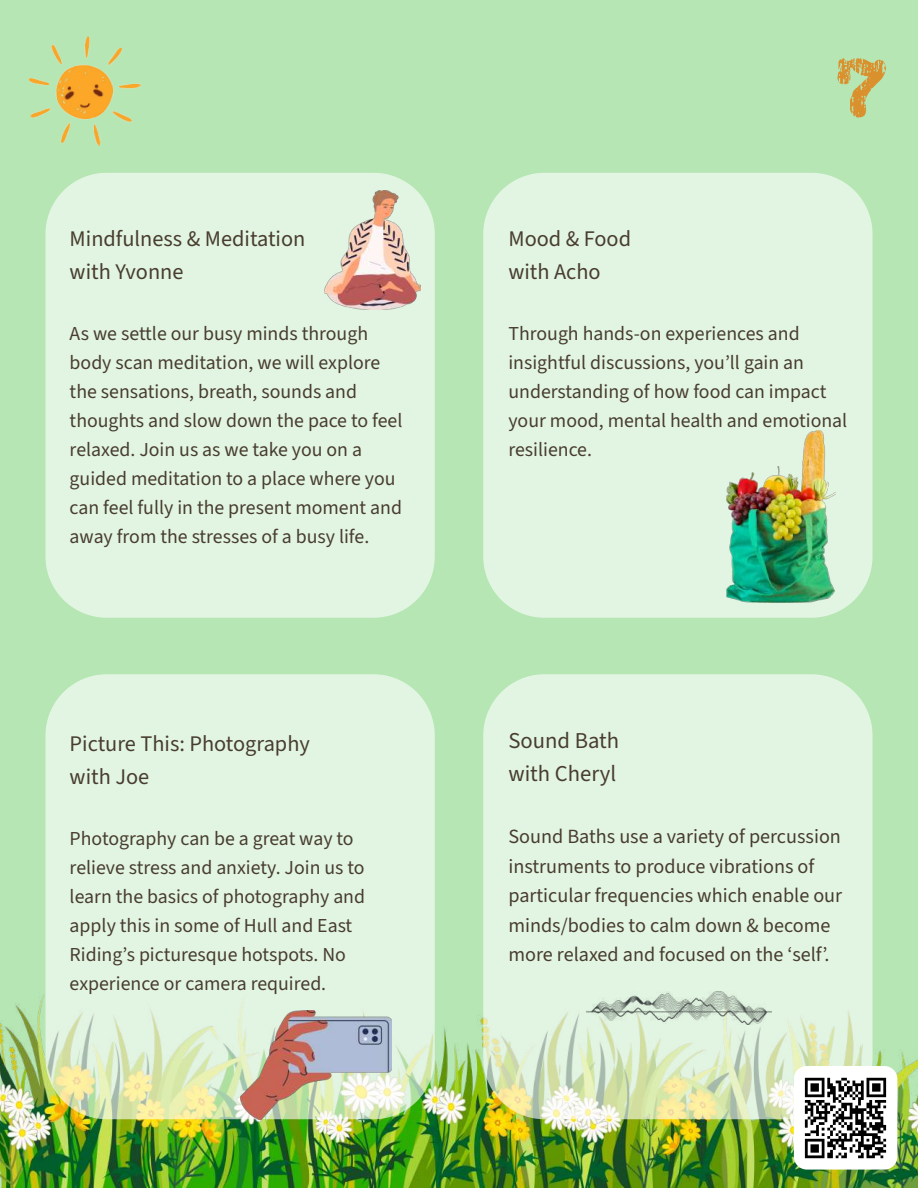
<style>
.page{position:relative;width:918px;height:1188px;background:#b5e6b3}
.page>*{position:absolute;margin:0;border:0;box-sizing:border-box;transform-origin:0 0}
.t1{font:86.7px "Teeshirt";color:#db902e}
.t2{font:22.65px/33.2px "Source Sans 3";color:#483d2f}
.t3{font:22.35px/32.5px "Source Sans 3";color:#483d2f}
.t4{font:20.1px/29.4px "Source Sans 3";color:#483d2f}
.t5{font:19.8px/29px "Source Sans 3";color:#483d2f}
</style>
<div class="page">
<img style="left:0;top:996px;width:918px;height:192px">
<img style="left:28px;top:36px;width:113px;height:110px">
<div style="left:45px;top:173px;width:390px;height:445px;background:#e2f5e2"></div>
<svg style="left:45px;top:674px;width:390px;height:445px;background:#def2d9"></svg>
<svg style="left:483px;top:674px;width:390px;height:445px;background:#e0f2db"></svg>
<div style="left:483px;top:173px;width:390px;height:445px;background:#e2f5e2"></div>
<img style="left:324px;top:191px;width:96px;height:119px">
<img style="left:726px;top:430px;width:109px;height:173px">
<img style="left:587px;top:992px;width:184px;height:33px">
<img style="left:240px;top:1010px;width:152px;height:109px">
<img style="left:794px;top:1066px;width:103px;height:104px">
<p class="t3" style="left:70px;top:222px;width:237px">Mindfulness &amp; Meditation with Yvonne</p>
<p class="t5" style="left:70px;top:319px;width:334px">As we settle our busy minds through body scan meditation, we will explore the sensations, breath, sounds and thoughts and slow down the pace to feel relaxed. Join us as we take you on a guided meditation to a place where you can feel fully in the present moment and away from the stresses of a busy life.</p>
<p class="t3" style="left:70px;top:727px;width:242px">Picture This: Photography with Joe</p>
<p class="t5" style="left:70px;top:824px;width:297px">Photography can be a great way to relieve stress and anxiety. Join us to learn the basics of photography and apply this in some of Hull and East Riding’s picturesque hotspots. No experience or camera required.</p>
<p class="t3" style="left:508px;top:222px;width:124px">Mood &amp; Food with Acho</p>
<h1 class="t1" style="left:837px;top:33px;width:52px">7</h1>
<p class="t5" style="left:508px;top:319px;width:340px">Through hands-on experiences and insightful discussions, you’ll gain an understanding of how food can impact your mood, mental health and emotional resilience.</p>
<p class="t2" style="left:508px;top:724px;width:112px">Sound Bath with Cheryl</p>
<p class="t4" style="left:508px;top:822px;width:335px">Sound Baths use a variety of percussion instruments to produce vibrations of particular frequencies which enable our minds/bodies to calm down &amp; become more relaxed and focused on the ‘self’.</p>
</div>
